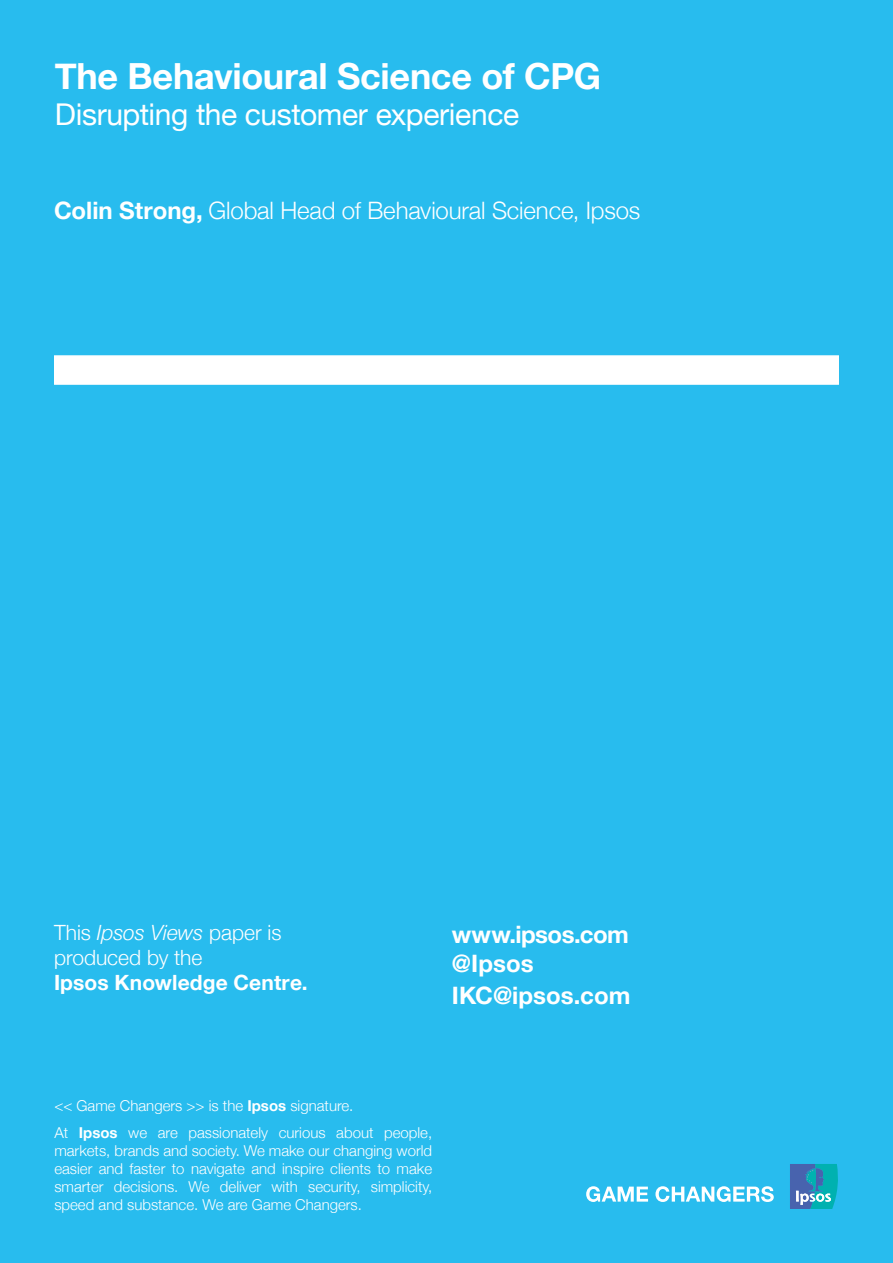
<style>
.page{position:relative;width:893px;height:1263px;background:#28bcee}
.page>*{position:absolute;margin:0;border:0;box-sizing:border-box;transform-origin:0 0}
.t1{font:700 36px "Helvetica Neue";letter-spacing:-.01em;color:#fff}
.t2{font:30px "Helvetica Neue";letter-spacing:-.015em;color:#fff}
.t3{font:300 24px "Helvetica Neue";letter-spacing:-.005em;color:#fff}
.t4{font:700 24px/28.8px "Helvetica Neue";color:#fff}
.t5{font:300 21px/25.2px "Helvetica Neue";color:#fff}
.t6{font:700 21px "Helvetica Neue";letter-spacing:.005em;color:#fff}
.t7{font:300 15px/18px "Helvetica Neue";color:#fff}
.s1{font-weight:700}
.s2{font-style:italic}
</style>
<div class="page">
<div style="left:54px;top:355px;width:785px;height:30px;background:#fff;border:2px solid #fff"></div>
<svg style="left:790px;top:1164px;width:49px;height:45px;background:#3895b9"></svg>
<svg style="left:586px;top:1186px;width:188px;height:16px"></svg>
<h1 class="t1" style="left:55px;top:48px;width:548px">The Behavioural Science of CPG</h1>
<h2 class="t2" style="left:55px;top:93px;width:466px">Disrupting the customer experience</h2>
<h3 class="t3" style="left:54px;top:191px;width:588px"><span class="s1">Colin Strong,</span> Global Head of Behavioural Science, Ipsos</h3>
<h3 class="t5" style="left:54px;top:918px;width:229px">This <span class="s2">Ipsos Views</span> paper is produced by the</h3>
<h3 class="t6" style="left:54px;top:966px;width:255px">Ipsos Knowledge Centre.</h3>
<h3 class="t4" style="left:452px;top:920px;width:178px">www.ipsos.com @Ipsos</h3>
<h3 class="t4" style="left:452px;top:982px;width:180px">IKC@ipsos.com</h3>
<p class="t7" style="left:54px;top:1091px;width:379px;line-height:27px">&lt;&lt; Game Changers &gt;&gt; is the <span class="s1">Ipsos</span> signature.<br>At <span class="s1">Ipsos</span> we are passionately curious about people,</p>
<p class="t7" style="left:54px;top:1141px;width:379px;text-align:justify">markets, brands and society. We make our changing world easier and faster to navigate and inspire clients to make smarter decisions. We deliver with security, simplicity, speed and substance. We are Game Changers.</p>
</div>
